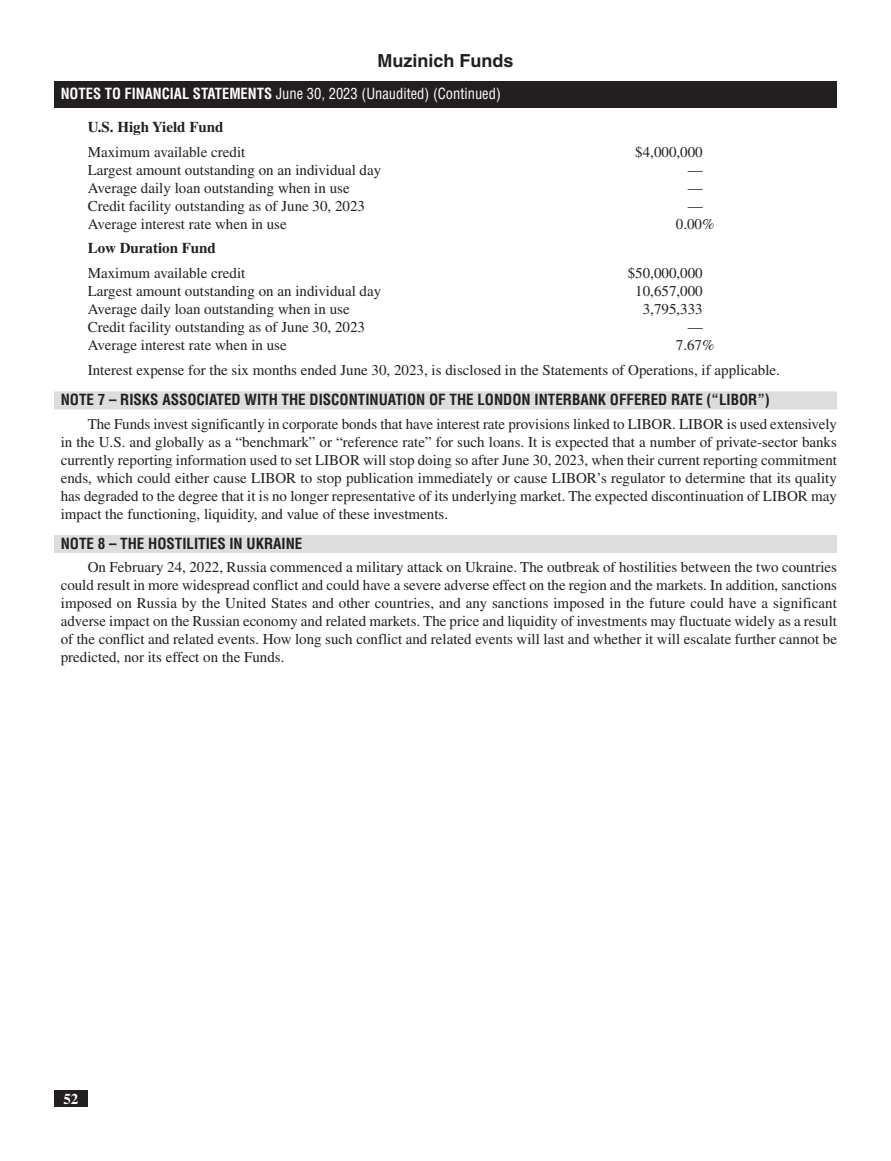
<style>
.page{position:relative;width:891px;height:1161px;background:#fff}
.page>*{position:absolute;margin:0;border:0;box-sizing:border-box;transform-origin:0 0}
.t1{font:700 18px "Helvetica";color:#231f20}
.t2{font:15px/18px "Times";color:#231f20;text-align:justify}
.t3{font:700 condensed 15px "Helvetica";color:#231f20}
.t4{font:condensed 15px "Helvetica";color:#fff}
.t5{font:700 15px "Times";color:#231f20}
.t6{font:700 15px "Times";color:#fff}
.s1{font-weight:700}
</style>
<div class="page">
<div style="left:54px;top:1090px;width:34px;height:17px;background:#231f20"></div>
<div style="left:54px;top:391px;width:783px;height:18px;background:#dcdddf"></div>
<div style="left:54px;top:535px;width:783px;height:18px;background:#dcdddf"></div>
<div style="left:54px;top:81px;width:783px;height:27px;background:#231f20"></div>
<p class="t1" style="left:377px;top:54px;width:138px">Muzinich Funds</p>
<p class="t4" style="left:61px;top:85px;width:442px"><span class="s1">NOTES TO FINANCIAL STATEMENTS</span> June 30, 2023 (Unaudited) (Continued)</p>
<p class="t5" style="left:88px;top:122px;width:137px">U.S. High Yield Fund</p>
<p class="t2" style="left:88px;top:144px;width:159px">Maximum available credit</p>
<p class="t2" style="left:635px;top:144px;width:69px">$4,000,000</p>
<p class="t2" style="left:88px;top:162px;width:295px">Largest amount outstanding on an individual day</p>
<p class="t2" style="left:688px;top:162px;width:16px">—</p>
<p class="t2" style="left:88px;top:180px;width:263px">Average daily loan outstanding when in use</p>
<p class="t2" style="left:688px;top:180px;width:16px">—</p>
<p class="t2" style="left:88px;top:198px;width:279px">Credit facility outstanding as of June 30, 2023</p>
<p class="t2" style="left:688px;top:198px;width:16px">—</p>
<p class="t2" style="left:88px;top:216px;width:201px">Average interest rate when in use</p>
<p class="t2" style="left:676px;top:216px;width:40px">0.00%</p>
<p class="t5" style="left:88px;top:243px;width:130px">Low Duration Fund</p>
<p class="t2" style="left:88px;top:266px;width:159px">Maximum available credit</p>
<p class="t2" style="left:628px;top:266px;width:76px">$50,000,000</p>
<p class="t2" style="left:88px;top:284px;width:295px">Largest amount outstanding on an individual day</p>
<p class="t2" style="left:635px;top:284px;width:69px">10,657,000</p>
<p class="t2" style="left:88px;top:302px;width:263px">Average daily loan outstanding when in use</p>
<p class="t2" style="left:643px;top:302px;width:61px">3,795,333</p>
<p class="t2" style="left:88px;top:320px;width:279px">Credit facility outstanding as of June 30, 2023</p>
<p class="t2" style="left:688px;top:320px;width:16px">—</p>
<p class="t2" style="left:88px;top:338px;width:201px">Average interest rate when in use</p>
<p class="t2" style="left:88px;top:334px;width:694px;line-height:24.8px;text-indent:588px">7.67%<br>Interest expense for the six months ended June 30, 2023, is disclosed in the Statements of Operations, if applicable.</p>
<p class="t3" style="left:61px;top:391px;width:711px">NOTE 7 – RISKS ASSOCIATED WITH THE DISCONTINUATION OF THE LONDON INTERBANK OFFERED RATE (“LIBOR”)</p>
<p class="t2" style="left:61px;top:416px;width:778px;text-indent:27px">The Funds invest significantly in corporate bonds that have interest rate provisions linked to LIBOR. LIBOR is used extensively in the U.S. and globally as a “benchmark” or “reference rate” for such loans. It is expected that a number of private-sector banks currently reporting information used to set LIBOR will stop doing so after June 30, 2023, when their current reporting commitment ends, which could either cause LIBOR to stop publication immediately or cause LIBOR’s regulator to determine that its quality has degraded to the degree that it is no longer representative of its underlying market. The expected discontinuation of LIBOR may impact the functioning, liquidity, and value of these investments.</p>
<p class="t3" style="left:61px;top:535px;width:243px">NOTE 8 – THE HOSTILITIES IN UKRAINE</p>
<p class="t2" style="left:61px;top:560px;width:778px;text-indent:27px">On February 24, 2022, Russia commenced a military attack on Ukraine. The outbreak of hostilities between the two countries could result in more widespread conflict and could have a severe adverse effect on the region and the markets. In addition, sanctions imposed on Russia by the United States and other countries, and any sanctions imposed in the future could have a significant adverse impact on the Russian economy and related markets. The price and liquidity of investments may fluctuate widely as a result of the conflict and related events. How long such conflict and related events will last and whether it will escalate further cannot be predicted, nor its effect on the Funds.</p>
<p class="t6" style="left:63px;top:1094px;width:16px">52</p>
</div>
